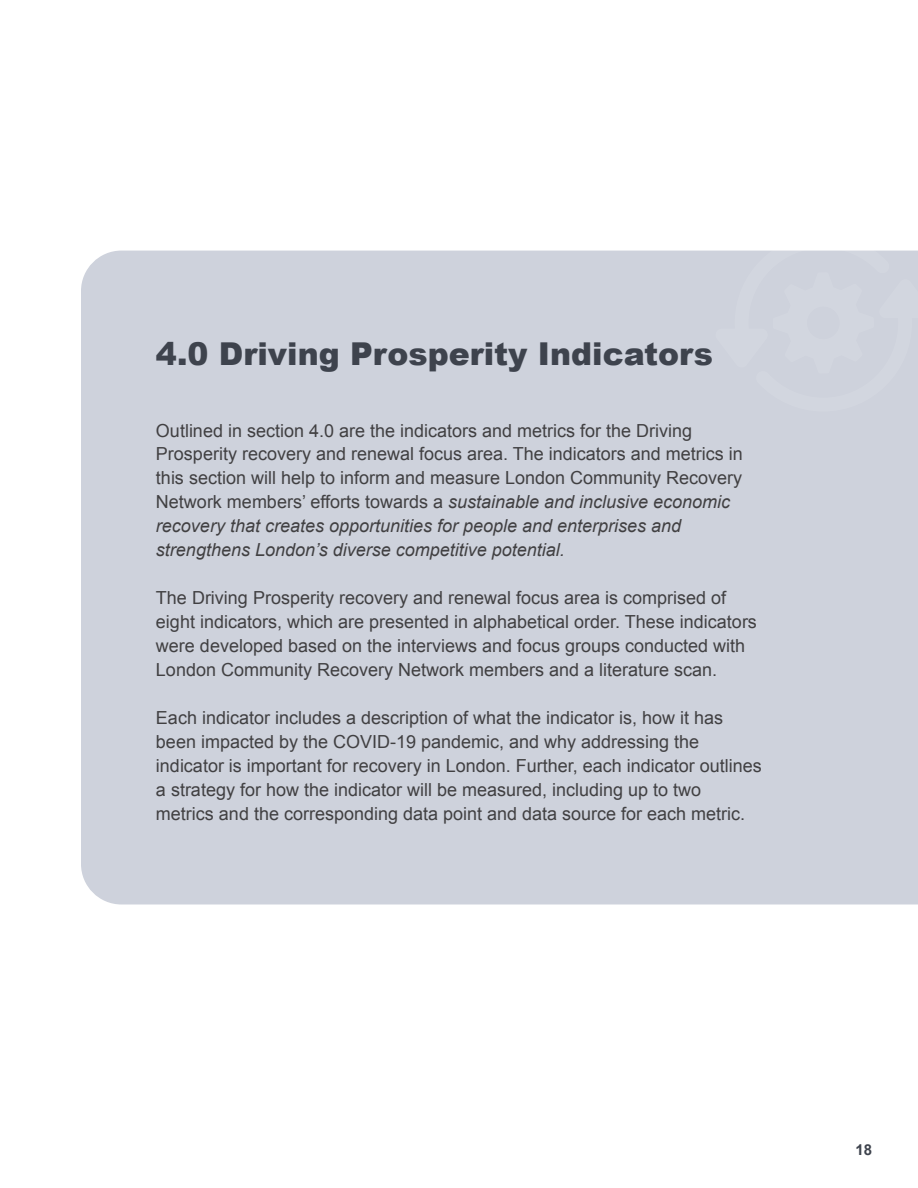
<style>
.page{position:relative;width:918px;height:1188px;background:#fff}
.page>*{position:absolute;margin:0;border:0;box-sizing:border-box;transform-origin:0 0}
.t1{font:900 31.5px "Arial";color:#3e434d}
.Body{font:18px/24px "Arial";color:#414042}
.t2{font:700 15px "Arial";color:#3e434d}
.s1{font-style:italic}
</style>
<div class="page">
<div style="left:81px;top:251px;width:837px;height:653px;background:#ced2dc"></div>
<div style="left:714px;top:250px;width:204px;height:162px;background:#ced2dc"></div>
<h1 class="t1" style="left:156px;top:330px;width:559px">4.0 Driving Prosperity Indicators</h1>
<p class="Body" style="left:156px;top:418px;width:588px">Outlined in section 4.0 are the indicators and metrics for the Driving Prosperity recovery and renewal focus area. The indicators and metrics in this section will help to inform and measure London Community Recovery Network members’ efforts towards a <span class="s1">sustainable and inclusive economic recovery that creates opportunities for people and enterprises and strengthens London’s diverse competitive potential.</span></p>
<p class="Body" style="left:156px;top:586px;width:603px">The Driving Prosperity recovery and renewal focus area is comprised of eight indicators, which are presented in alphabetical order. These indicators were developed based on the interviews and focus groups conducted with London Community Recovery Network members and a literature scan.</p>
<p class="Body" style="left:156px;top:706px;width:608px">Each indicator includes a description of what the indicator is, how it has been impacted by the COVID-19 pandemic, and why addressing the indicator is important for recovery in London. Further, each indicator outlines a strategy for how the indicator will be measured, including up to two metrics and the corresponding data point and data source for each metric.</p>
<p class="t2" style="left:856px;top:1140px;width:18px">18</p>
</div>
